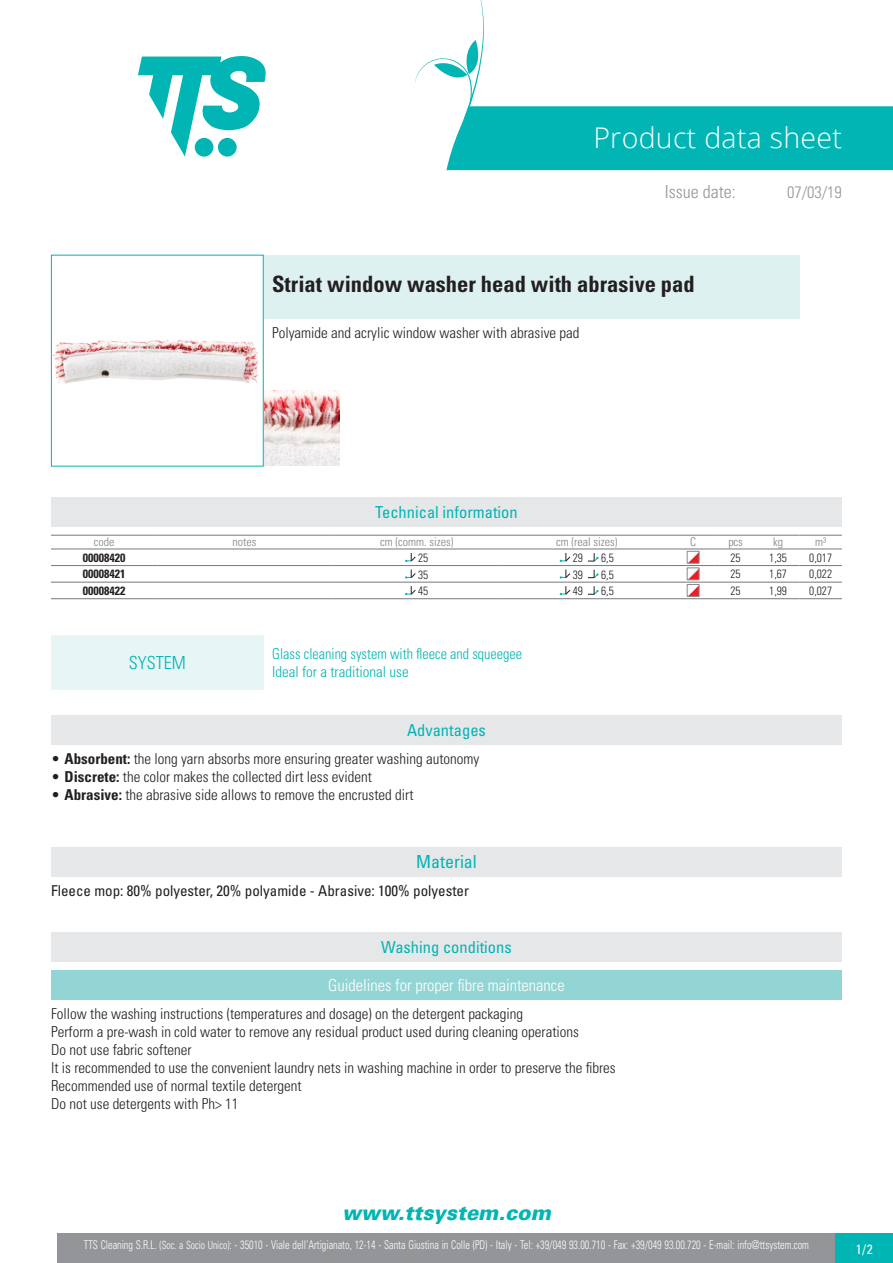
<style>
.page{position:relative;width:893px;height:1263px;background:#fff}
.page>*{position:absolute;margin:0;border:0;box-sizing:border-box;transform-origin:0 0}
.t1{font:300 28.5px "Open Sans";letter-spacing:.01em;color:#fff}
.t2{font:700 condensed 22.5px "Univers LT Std";color:#231f20}
.t3{font:italic 900 20.85px "Univers";color:#00b5b3;scale:.96 1}
.t4{font:300 condensed 18px "Univers";color:#939598}
.t5{font:condensed 18px "Univers LT Std";color:#00b5b3}
.t6{font:300 condensed 18px "Univers LT Std";color:#00b5b3}
.t7{font:300 condensed 16.5px "Univers LT Std";color:#fff}
.t8{font:condensed 16.5px "Univers LT Std";color:#00b5b3}
.t9{font:condensed 16.5px "Univers";color:#00b5b3}
.t10{font:300 condensed 16.5px "Univers";color:#939598}
.t11{font:300 condensed 15px/18px "Univers LT Std";color:#231f20}
.t12{font:300 condensed 15px/18px "Univers LT Std";color:#00b5b3;scale:.95 1}
.t13{font:condensed 15px "Univers LT Std";color:#231f20}
.t14{font:condensed 13.5px "Univers";color:#fff}
.t15{font:300 condensed 12px "Univers";color:#fff;scale:.85 1}
.t16{font:300 condensed 12px "Univers LT Std";color:#231f20;scale:.95 1}
.t17{font:300 condensed 12px "Univers LT Std";color:#808285}
.t18{font:700 condensed 12px "Univers LT Std";color:#231f20}
.s1{font-weight:700}
.s2{font-size:11.25px}
</style>
<div class="page">
<svg style="left:138px;top:56px;width:128px;height:101px"></svg>
<div style="left:57px;top:1233px;width:779px;height:30px;background:#939598"></div>
<div style="left:836px;top:1233px;width:57px;height:30px;background:#00b5b3"></div>
<svg style="left:415px;top:0;width:478px;height:170px"></svg>
<div style="left:51px;top:255px;width:213px;height:211px;border:1px solid #00b5b3"></div>
<img style="left:52px;top:334px;width:211px;height:53px">
<div style="left:264px;top:255px;width:535px;height:63px;background:#ddf1f0"></div>
<img style="left:264px;top:390px;width:75px;height:75px">
<div style="left:51px;top:497px;width:791px;height:29px;background:#e6e7e9"></div>
<hr style="left:51px;top:535px;width:106px;height:1px;background:#76787b">
<hr style="left:157px;top:535px;width:175px;height:1px;background:#76787b">
<hr style="left:332px;top:535px;width:170px;height:1px;background:#76787b">
<hr style="left:502px;top:535px;width:170px;height:1px;background:#76787b">
<hr style="left:672px;top:535px;width:42px;height:1px;background:#76787b">
<hr style="left:714px;top:535px;width:43px;height:1px;background:#76787b">
<hr style="left:757px;top:535px;width:42px;height:1px;background:#76787b">
<hr style="left:799px;top:535px;width:43px;height:1px;background:#76787b">
<hr style="left:51px;top:549px;width:106px;height:1px;background:#76787b">
<hr style="left:157px;top:549px;width:175px;height:1px;background:#76787b">
<hr style="left:332px;top:549px;width:170px;height:1px;background:#76787b">
<hr style="left:502px;top:549px;width:170px;height:1px;background:#76787b">
<hr style="left:672px;top:549px;width:42px;height:1px;background:#76787b">
<hr style="left:714px;top:549px;width:43px;height:1px;background:#76787b">
<hr style="left:757px;top:549px;width:42px;height:1px;background:#76787b">
<hr style="left:799px;top:549px;width:43px;height:1px;background:#76787b">
<hr style="left:51px;top:565px;width:106px;height:1px;background:#76787b">
<hr style="left:157px;top:565px;width:175px;height:1px;background:#76787b">
<hr style="left:332px;top:565px;width:170px;height:1px;background:#76787b">
<hr style="left:502px;top:565px;width:170px;height:1px;background:#76787b">
<hr style="left:672px;top:565px;width:42px;height:1px;background:#76787b">
<hr style="left:714px;top:565px;width:43px;height:1px;background:#76787b">
<hr style="left:757px;top:565px;width:42px;height:1px;background:#76787b">
<hr style="left:799px;top:565px;width:43px;height:1px;background:#76787b">
<hr style="left:51px;top:582px;width:106px;height:1px;background:#76787b">
<hr style="left:51px;top:598px;width:106px;height:1px;background:#76787b">
<hr style="left:157px;top:582px;width:175px;height:1px;background:#76787b">
<hr style="left:157px;top:598px;width:175px;height:1px;background:#76787b">
<hr style="left:332px;top:582px;width:170px;height:1px;background:#76787b">
<hr style="left:332px;top:598px;width:170px;height:1px;background:#76787b">
<hr style="left:502px;top:582px;width:170px;height:1px;background:#76787b">
<hr style="left:502px;top:598px;width:170px;height:1px;background:#76787b">
<hr style="left:672px;top:582px;width:42px;height:1px;background:#76787b">
<hr style="left:672px;top:598px;width:42px;height:1px;background:#76787b">
<hr style="left:714px;top:582px;width:43px;height:1px;background:#76787b">
<hr style="left:714px;top:598px;width:43px;height:1px;background:#76787b">
<hr style="left:757px;top:582px;width:42px;height:1px;background:#76787b">
<hr style="left:757px;top:598px;width:42px;height:1px;background:#76787b">
<hr style="left:799px;top:582px;width:43px;height:1px;background:#76787b">
<hr style="left:799px;top:598px;width:43px;height:1px;background:#76787b">
<svg style="left:405px;top:553px;width:11px;height:9px"></svg>
<svg style="left:560px;top:553px;width:10px;height:9px"></svg>
<svg style="left:588px;top:553px;width:11px;height:9px"></svg>
<svg style="left:405px;top:569px;width:11px;height:10px"></svg>
<svg style="left:560px;top:569px;width:10px;height:10px"></svg>
<svg style="left:588px;top:570px;width:11px;height:8px"></svg>
<svg style="left:405px;top:586px;width:11px;height:9px"></svg>
<svg style="left:560px;top:586px;width:10px;height:9px"></svg>
<svg style="left:588px;top:586px;width:11px;height:9px"></svg>
<svg style="left:687px;top:551px;width:12px;height:43px"></svg>
<div style="left:687px;top:584px;width:12px;height:12px;border:1px solid #87898c"></div>
<div style="left:51px;top:635px;width:213px;height:54px;background:#e8f5f5"></div>
<div style="left:51px;top:715px;width:791px;height:30px;background:#e6e7e9"></div>
<div style="left:51px;top:847px;width:791px;height:29px;background:#e6e7e9"></div>
<div style="left:51px;top:932px;width:791px;height:29px;background:#e6e7e9"></div>
<div style="left:51px;top:970px;width:791px;height:29px;background:#93d5d5"></div>
<p class="t1" style="left:593px;top:118px;width:250px">Product data sheet</p>
<p class="t4" style="left:665px;top:181px;width:72px">Issue date:</p>
<p class="t10" style="left:787px;top:182px;width:56px">07/03/19</p>
<p class="t2" style="left:272px;top:270px;width:424px">Striat window washer head with abrasive pad</p>
<p class="t11" style="left:272px;top:324px;width:309px">Polyamide and acrylic window washer with abrasive pad</p>
<p class="t9" style="left:375px;top:502px;width:144px">Technical information</p>
<p class="t17" style="left:94px;top:534px;width:22px">code</p>
<p class="t17" style="left:232px;top:534px;width:25px">notes</p>
<p class="t17" style="left:380px;top:534px;width:75px">cm (comm. sizes)</p>
<p class="t17" style="left:556px;top:534px;width:63px">cm (real sizes)</p>
<p class="t17" style="left:690px;top:534px;width:7px">C</p>
<p class="t17" style="left:728px;top:534px;width:16px">pcs</p>
<p class="t17" style="left:773px;top:534px;width:11px">kg</p>
<p class="t17" style="left:815px;top:534px;width:13px">m³</p>
<p class="t18" style="left:83px;top:550px;width:44px">00008420</p>
<p class="t16" style="left:418px;top:551px;width:12px">25</p>
<p class="t16" style="left:573px;top:551px;width:12px">29</p>
<p class="t16" style="left:601px;top:551px;width:15px">6,5</p>
<p class="t16" style="left:731px;top:550px;width:12px">25</p>
<p class="t16" style="left:769px;top:550px;width:20px">1,35</p>
<p class="t16" style="left:809px;top:550px;width:25px">0,017</p>
<p class="t18" style="left:83px;top:566px;width:44px">00008421</p>
<p class="t16" style="left:418px;top:567px;width:12px">35</p>
<p class="t16" style="left:573px;top:567px;width:12px">39</p>
<p class="t16" style="left:601px;top:567px;width:15px">6,5</p>
<p class="t16" style="left:731px;top:567px;width:12px">25</p>
<p class="t16" style="left:769px;top:567px;width:20px">1,67</p>
<p class="t16" style="left:809px;top:567px;width:25px">0,022</p>
<p class="t18" style="left:83px;top:583px;width:44px">00008422</p>
<p class="t16" style="left:418px;top:584px;width:12px">45</p>
<p class="t16" style="left:573px;top:584px;width:12px">49</p>
<p class="t16" style="left:601px;top:584px;width:15px">6,5</p>
<p class="t16" style="left:731px;top:583px;width:12px">25</p>
<p class="t16" style="left:769px;top:583px;width:20px">1,99</p>
<p class="t16" style="left:809px;top:583px;width:25px">0,027</p>
<p class="t6" style="left:129px;top:651px;width:58px">SYSTEM</p>
<p class="t12" style="left:272px;top:644px;width:265px">Glass cleaning system with fleece and squeegee<br>Ideal for a traditional use</p>
<p class="t8" style="left:407px;top:720px;width:80px">Advantages</p>
<p class="t11" style="left:51px;top:750px;width:430px">• <span class="s1">Absorbent:</span> the long yarn absorbs more ensuring greater washing autonomy</p>
<p class="t11" style="left:51px;top:768px;width:322px">• <span class="s1">Discrete:</span> the color makes the collected dirt less evident</p>
<p class="t11" style="left:51px;top:786px;width:364px">• <span class="s1">Abrasive:</span> the abrasive side allows to remove the encrusted dirt</p>
<p class="t5" style="left:416px;top:850px;width:62px">Material</p>
<p class="t13" style="left:51px;top:881px;width:419px">Fleece mop: 80% polyester, 20% polyamide - Abrasive: 100% polyester</p>
<p class="t8" style="left:381px;top:936px;width:132px">Washing conditions</p>
<p class="t7" style="left:328px;top:975px;width:238px">Guidelines for proper fibre maintenance</p>
<p class="t11" style="left:51px;top:1005px;width:566px">Follow the washing instructions (temperatures and dosage) on the detergent packaging<br>Perform a pre-wash in cold water to remove any residual product used during cleaning operations<br>Do not use fabric softener<br>It is recommended to use the convenient laundry nets in washing machine in order to preserve the fibres Recommended use of normal textile detergent<br>Do not use detergents with Ph&gt; 11</p>
<h3 class="t3" style="left:342px;top:1200px;width:219px">www.ttsystem.com</h3>
<p class="t15" style="left:84px;top:1238px;width:855px">TTS Cleaning S.R.L. <span class="s2">(Soc. a Socio Unico)</span>: - 35010 - Viale dell’Artigianato, 12-14 - Santa Giustina in Colle (PD) - Italy - Tel: +39/049 93.00.710 - Fax: +39/049 93.00.720 - E-mail: info@ttsystem.com</p>
<p class="t14" style="left:856px;top:1240px;width:19px">1/2</p>
</div>
